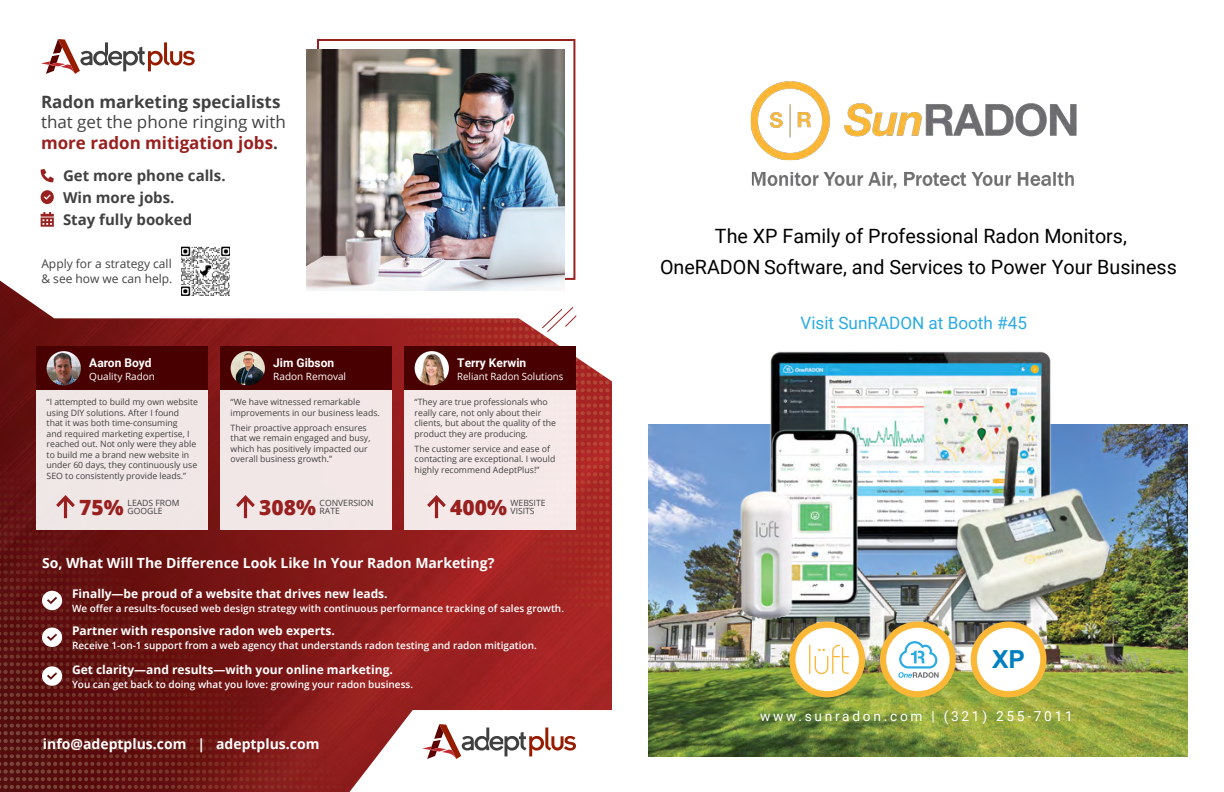
<style>
.page{position:relative;width:1224px;height:792px;background:#fff}
.page>*{position:absolute;margin:0;border:0;box-sizing:border-box;transform-origin:0 0}
.t1{font:700 24.8px "Arial";color:#0080c0}
.t2{font:800 21px "Open Sans";color:#98201f}
.t3{font:19.7px/30.9px "Roboto";color:#000;text-align:center}
.t4{font:17.1px "Roboto";color:#2aabe2}
.t5{font:17px/20.4px "Open Sans";color:#424142}
.t6{font:700 17px "Open Sans";color:#424142}
.t7{font:700 15px/21.9px "Open Sans";color:#424142}
.t8{font:700 14px "Open Sans";color:#fff}
.t9{font:13.7px "Roboto";letter-spacing:.2em;color:#fff}
.t10{font:700 12px "Open Sans";color:#fff}
.t11{font:12px/14.4px "Open Sans";color:#424142}
.t12{font:700 12px "Roboto";color:#fff}
.t13{font:600 10px "Open Sans";color:#fff}
.t14{font:10px "Open Sans";color:#fff}
.t15{font:10px "Open Sans";color:#fff;scale:.96 1}
.t16{font:8.7px/10.4px "Open Sans";color:#424142}
.t17{font:8.6px/8.6px "Open Sans";color:#424142}
.s1{font-weight:700;color:#98201f}
.s2{font-weight:700}
</style>
<div class="page">
<svg style="left:41px;top:39px;width:154px;height:35px"></svg>
<img style="left:0;top:281px;width:612px;height:511px">
<div style="left:317px;top:39px;width:258px;height:241px;border:2px solid #98201f"></div>
<img style="left:306px;top:50px;width:258px;height:241px">
<svg style="left:41px;top:169px;width:13px;height:13px"></svg>
<svg style="left:41px;top:190px;width:13px;height:14px"></svg>
<svg style="left:41px;top:212px;width:13px;height:15px"></svg>
<img style="left:181px;top:247px;width:49px;height:49px">
<svg style="left:42px;top:591px;width:20px;height:19px"></svg>
<svg style="left:42px;top:628px;width:20px;height:19px"></svg>
<svg style="left:42px;top:666px;width:20px;height:20px"></svg>
<div style="left:36px;top:347px;width:172px;height:183px;background:#f0e6e6"></div>
<div style="left:220px;top:347px;width:172px;height:183px;background:#f2e7e7"></div>
<div style="left:404px;top:347px;width:172px;height:183px;background:#f5e8e8"></div>
<div style="left:36px;top:347px;width:172px;height:43px;background:#480100"></div>
<div style="left:220px;top:347px;width:172px;height:43px;background:#480100"></div>
<div style="left:404px;top:347px;width:172px;height:43px;background:#480100"></div>
<img style="left:47px;top:351px;width:34px;height:34px;border-radius:17px">
<img style="left:231px;top:351px;width:34px;height:34px;border-radius:17px">
<img style="left:415px;top:351px;width:34px;height:34px;border-radius:17px">
<svg style="left:56px;top:495px;width:19px;height:23px"></svg>
<svg style="left:236px;top:495px;width:19px;height:23px"></svg>
<svg style="left:427px;top:495px;width:19px;height:23px"></svg>
<svg style="left:496px;top:303px;width:116px;height:78px"></svg>
<svg style="left:349px;top:710px;width:263px;height:82px"></svg>
<img style="left:648px;top:425px;width:540px;height:331px">
<img style="left:690px;top:351px;width:361px;height:234px">
<img style="left:762px;top:411px;width:105px;height:215px">
<img style="left:733px;top:488px;width:67px;height:147px">
<img style="left:930px;top:420px;width:208px;height:231px">
<div style="left:971px;top:622px;width:76px;height:75px;background:#fbb837;border-radius:50%"></div>
<div style="left:977px;top:628px;width:63px;height:63px;background:#fff;border-radius:50%"></div>
<div style="left:789px;top:622px;width:76px;height:75px;background:#fbb837;border-radius:50%"></div>
<div style="left:795px;top:628px;width:64px;height:63px;background:#fff;border-radius:50%"></div>
<svg style="left:809px;top:645px;width:40px;height:29px"></svg>
<div style="left:880px;top:622px;width:76px;height:75px;background:#fbb837;border-radius:50%"></div>
<div style="left:886px;top:628px;width:64px;height:63px;background:#fff;border-radius:50%"></div>
<svg style="left:898px;top:641px;width:41px;height:37px"></svg>
<img style="left:750px;top:81px;width:327px;height:108px">
<h3 class="t6" style="left:41px;top:90px;width:241px">Radon marketing specialists</h3>
<h3 class="t5" style="left:41px;top:111px;width:246px">that get the phone ringing with <span class="s1">more radon mitigation jobs</span><span class="s2">.</span></h3>
<h3 class="t7" style="left:63px;top:165px;width:164px">Get more phone calls.<br>Win more jobs.<br>Stay fully booked</h3>
<h3 class="t11" style="left:41px;top:256px;width:133px">Apply for a strategy call &amp; see how we can help.</h3>
<h3 class="t12" style="left:89px;top:354px;width:64px">Aaron Boyd</h3>
<p class="t14" style="left:89px;top:369px;width:67px">Quality Radon</p>
<h3 class="t12" style="left:273px;top:354px;width:63px">Jim Gibson</h3>
<p class="t14" style="left:273px;top:369px;width:74px">Radon Removal</p>
<p class="t16" style="left:47px;top:397px;width:153px">“I attempted to build my own website using DIY solutions. After I found<br>that it was both time-consuming<br>and required marketing expertise, I reached out. Not only were they able to build me a brand new website in under 60 days, they continuously use SEO to consistently provide leads.”</p>
<p class="t16" style="left:231px;top:397px;width:151px">“We have witnessed remarkable improvements in our business leads.</p>
<p class="t16" style="left:231px;top:422px;width:141px">Their proactive approach ensures that we remain engaged and busy, which has positively impacted our overall business growth.”</p>
<h3 class="t12" style="left:457px;top:354px;width:70px">Terry Kerwin</h3>
<p class="t15" style="left:457px;top:369px;width:112px">Reliant Radon Solutions</p>
<p class="t16" style="left:415px;top:397px;width:143px">“They are true professionals who really care, not only about their clients, but about the quality of the product they are producing.</p>
<p class="t16" style="left:415px;top:443px;width:142px">The customer service and ease of contacting are exceptional. I would highly recommend AdeptPlus!”</p>
<h2 class="t2" style="left:79px;top:491px;width:46px">75%</h2>
<h2 class="t2" style="left:259px;top:491px;width:58px">308%</h2>
<h2 class="t2" style="left:450px;top:491px;width:58px">400%</h2>
<p class="t17" style="left:511px;top:507px;width:26px">VISITS</p>
<p class="t17" style="left:128px;top:498px;width:54px">LEADS FROM<br>GOOGLE</p>
<p class="t17" style="left:320px;top:498px;width:56px">CONVERSION<br>RATE</p>
<p class="t17" style="left:511px;top:498px;width:36px">WEBSITE</p>
<h3 class="t8" style="left:42px;top:553px;width:454px">So, What Will The Difference Look Like In Your Radon Marketing?</h3>
<h3 class="t10" style="left:72px;top:585px;width:317px">Finally—be proud of a website that drives new leads.</h3>
<p class="t13" style="left:72px;top:601px;width:494px">We offer a results-focused web design strategy with continuous performance tracking of sales growth.</p>
<h3 class="t10" style="left:72px;top:622px;width:264px">Partner with responsive radon web experts.</h3>
<p class="t13" style="left:72px;top:638px;width:466px">Receive 1-on-1 support from a web agency that understands radon testing and radon mitigation.</p>
<h3 class="t10" style="left:72px;top:661px;width:322px">Get clarity—and results—with your online marketing.</h3>
<p class="t13" style="left:72px;top:677px;width:343px">You can get back to doing what you love: growing your radon business.</p>
<h3 class="t8" style="left:43px;top:734px;width:278px">info@adeptplus.com | adeptplus.com</h3>
<h3 class="t3" style="left:660px;top:220px;width:518px">The XP Family of Professional Radon Monitors,<br>OneRADON Software, and Services to Power Your Business</h3>
<h3 class="t4" style="left:800px;top:311px;width:228px">Visit SunRADON at Booth #45</h3>
<h1 class="t1" style="left:992px;top:642px;width:35px">XP</h1>
<h3 class="t9" style="left:760px;top:707px;width:314px">www.sunradon.com | (321) 255-7011</h3>
</div>
